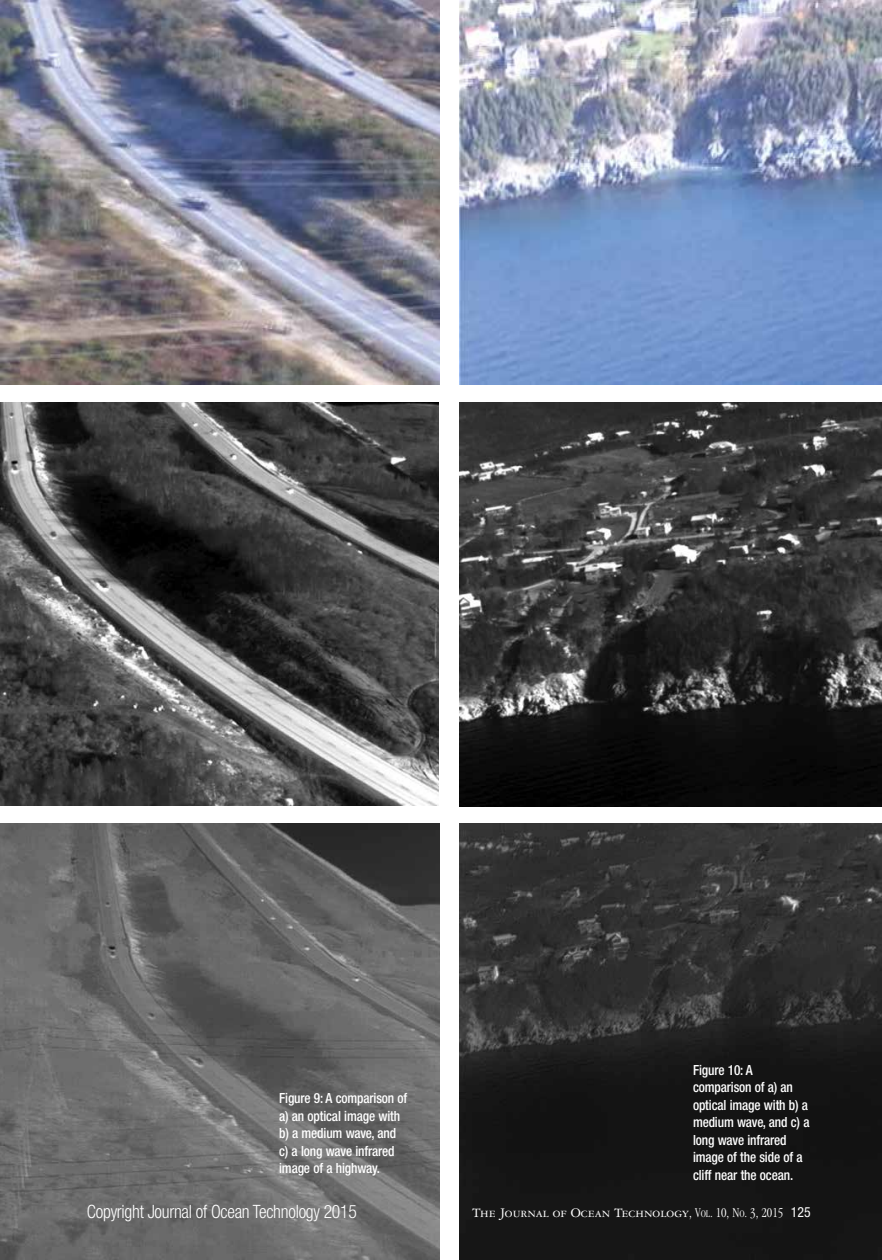
<style>
.page{position:relative;width:882px;height:1260px;background:#fff}
.page>*{position:absolute;margin:0;border:0;box-sizing:border-box;transform-origin:0 0}
.t1{font:300 condensed 18.38px "Helvetica Neue";letter-spacing:-.015em;color:#fff;scale:.96 1}
.t2{font:500 condensed 14px/17.5px "Helvetica Neue";letter-spacing:-.01em;color:#fff;scale:.95 1}
.t3{font:14px "Garamond Three SC";color:#fff}
.s1{font-family:"Garamond";font-weight:300;font-stretch:condensed}
.s2{font-family:"Garamond";font-weight:300;font-stretch:condensed;font-size:10.5px}
.s3{font-family:"Helvetica Neue";font-stretch:condensed}
</style>
<div class="page">
<img style="left:0;top:0;width:440px;height:385px">
<img style="left:0;top:402px;width:438px;height:404px">
<img style="left:0;top:823px;width:439px;height:437px">
<img style="left:460px;top:0;width:422px;height:385px">
<img style="left:460px;top:402px;width:422px;height:404px">
<img style="left:460px;top:823px;width:422px;height:437px">
<p class="t2" style="left:279px;top:1089px;width:136px">Figure 9: A comparison of a) an optical image with b) a medium wave, and c) a long wave infrared image of a highway.</p>
<h1 class="t1" style="left:87px;top:1201px;width:283px">Copyright Journal of Ocean Technology 2015</h1>
<p class="t2" style="left:693px;top:1061px;width:124px">Figure 10: A comparison of a) an optical image with b) a medium wave, and c) a long wave infrared image of the side of a cliff near the ocean.</p>
<p class="t3" style="left:472px;top:1205px;width:340px">The Journal of Ocean Technology<span class="s1">,</span> <span class="s1">V</span><span class="s2">ol</span><span class="s1">. 10, N</span><span class="s2">o</span><span class="s1">. 3, 2015</span> <span class="s3">125</span></p>
</div>
